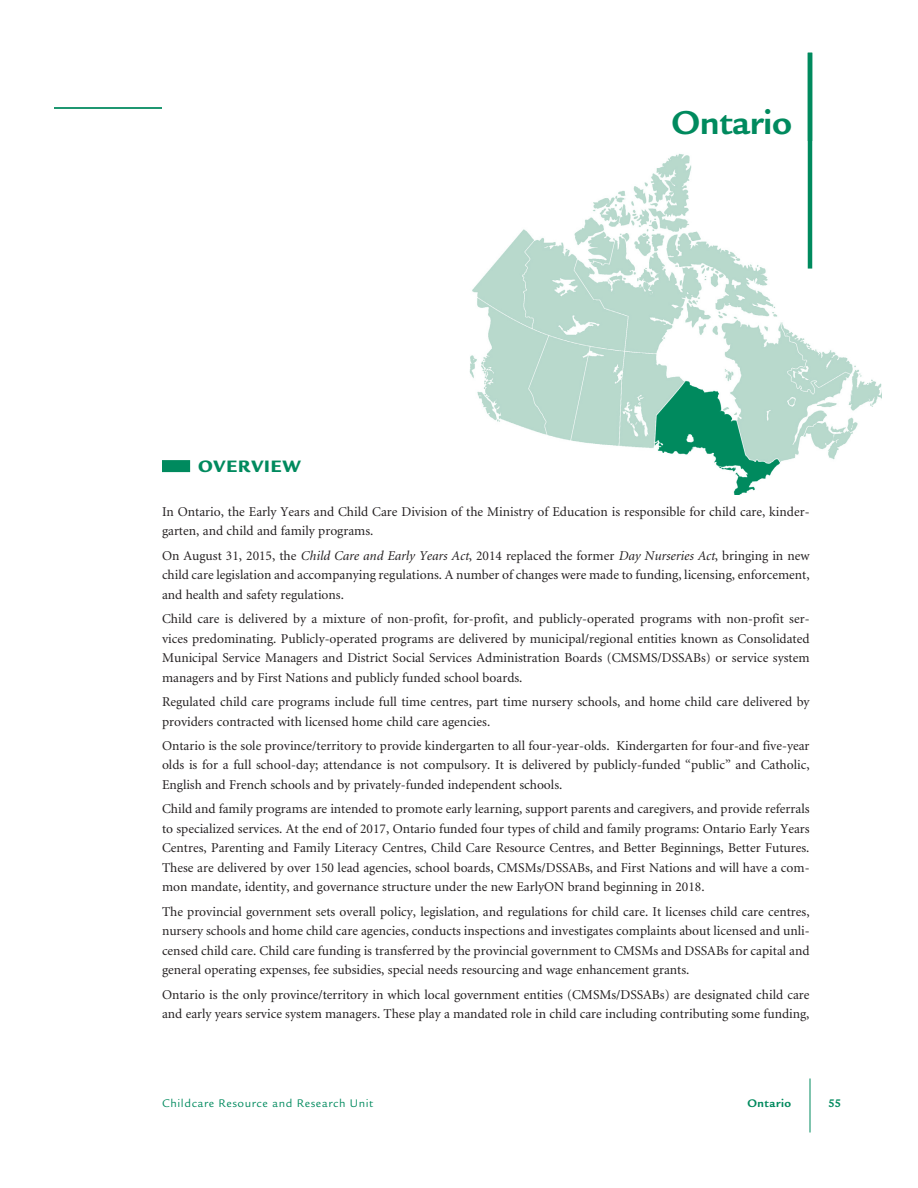
<style>
.page{position:relative;width:918px;height:1188px;background:#fff}
.page>*{position:absolute;margin:0;border:0;box-sizing:border-box;transform-origin:0 0}
.Province_head_recto{font:700 36px "Legacy San ITC";color:#008a5e}
.A_head_1p7_5_a__wide{font:18px "Legacy San ITC Ultr";letter-spacing:.05em;color:#008a5e}
.text_2_1_4{font:13.5px/19.5px "Minion";color:#231f20;text-align:justify}
.t1{font:12px "Legacy San ITC";letter-spacing:.05em;color:#008a5e}
.folio_FL{font:700 12px "Legacy San ITC";letter-spacing:.05em;color:#008a5e}
.s1{font-style:italic}
</style>
<div class="page">
<hr style="left:810px;top:1078px;width:1px;height:54px;background:#008a5e">
<img style="left:469px;top:142px;width:413px;height:353px">
<hr style="left:808px;top:53px;width:4px;height:216px;background:#008a5e">
<hr style="left:54px;top:108px;width:108px;height:1px;background:#008a5e">
<div style="left:162px;top:460px;width:28px;height:12px;background:#008a5e"></div>
<p class="Province_head_recto" style="left:671px;top:102px;width:122px">Ontario</p>
<p class="A_head_1p7_5_a__wide" style="left:198px;top:456px;width:104px">OVERVIEW</p>
<p class="text_2_1_4" style="left:162px;top:502px;width:649px">In Ontario, the Early Years and Child Care Division of the Ministry of Education is responsible for child care, kinder&shy;garten, and child and family programs.</p>
<p class="text_2_1_4" style="left:162px;top:546px;width:649px">On August 31, 2015, the <span class="s1">Child Care and Early Years Act</span>, 2014 replaced the former <span class="s1">Day Nurseries Act</span>, bringing in new child care legislation and accompanying regulations. A number of changes were made to funding, licensing, enforcement, and health and safety regulations.</p>
<p class="text_2_1_4" style="left:162px;top:610px;width:649px">Child care is delivered by a mixture of non-profit, for-profit, and publicly-operated programs with non-profit ser&shy;vices predominating. Publicly-operated programs are delivered by municipal/regional entities known as Consolidated Municipal Service Managers and District Social Services Administration Boards (CMSMS/DSSABs) or service system managers and by First Nations and publicly funded school boards.</p>
<p class="text_2_1_4" style="left:162px;top:693px;width:649px">Regulated child care programs include full time centres, part time nursery schools, and home child care delivered by providers contracted with licensed home child care agencies.</p>
<p class="text_2_1_4" style="left:162px;top:736px;width:649px">Ontario is the sole province/territory to provide kindergarten to all four-year-olds. Kindergarten for four-and five-year olds is for a full school-day; attendance is not compulsory. It is delivered by publicly-funded “public” and Catholic, English and French schools and by privately-funded independent schools.</p>
<p class="text_2_1_4" style="left:162px;top:800px;width:649px">Child and family programs are intended to promote early learning, support parents and caregivers, and provide referrals to specialized services. At the end of 2017, Ontario funded four types of child and family programs: Ontario Early Years Centres, Parenting and Family Literacy Centres, Child Care Resource Centres, and Better Beginnings, Better Futures.<br>These are delivered by over 150 lead agencies, school boards, CMSMs/DSSABs, and First Nations and will have a com&shy;mon mandate, identity, and governance structure under the new EarlyON brand beginning in 2018.</p>
<p class="text_2_1_4" style="left:162px;top:902px;width:649px">The provincial government sets overall policy, legislation, and regulations for child care. It licenses child care centres, nursery schools and home child care agencies, conducts inspections and investigates complaints about licensed and unli&shy;censed child care. Child care funding is transferred by the provincial government to CMSMs and DSSABs for capital and general operating expenses, fee subsidies, special needs resourcing and wage enhancement grants.</p>
<p class="text_2_1_4" style="left:162px;top:985px;width:649px">Ontario is the only province/territory in which local government entities (CMSMs/DSSABs) are designated child care and early years service system managers. These play a mandated role in child care including contributing some funding,</p>
<p class="t1" style="left:162px;top:1096px;width:213px">Childcare Resource and Research Unit</p>
<p class="folio_FL" style="left:747px;top:1096px;width:45px">Ontario</p>
<p class="folio_FL" style="left:828px;top:1096px;width:15px">55</p>
</div>
